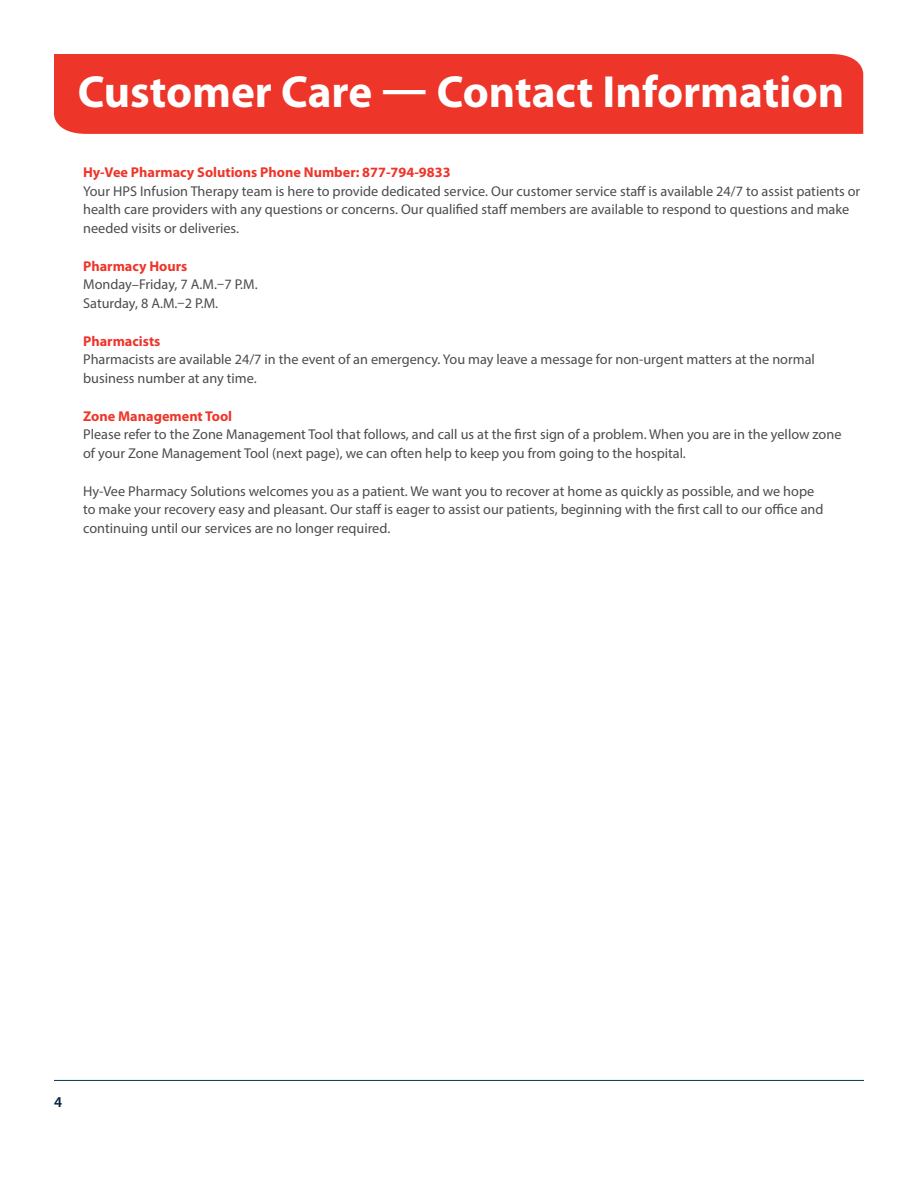
<style>
.page{position:relative;width:918px;height:1188px;background:#fff}
.page>*{position:absolute;margin:0;border:0;box-sizing:border-box;transform-origin:0 0}
.t1{font:700 45.3px "Myriad Pro";color:#fff}
.t2{font:600 15px "Myriad Pro";color:#00213b}
.t3{font:14.25px/18.8px "Myriad Pro";color:#4b4c4d}
.t4{font:700 14.25px "Myriad Pro";color:#ee3529}
</style>
<div class="page">
<hr style="left:54px;top:1080px;width:810px;height:1px;background:#063850">
<div style="left:54px;top:54px;width:809px;height:80px;background:#ee3529"></div>
<h1 class="t1" style="left:78px;top:62px;width:768px">Customer Care — Contact Information</h1>
<p class="t4" style="left:83px;top:163px;width:369px">Hy-Vee Pharmacy Solutions Phone Number: 877-794-9833</p>
<p class="t3" style="left:83px;top:181px;width:779px">Your HPS Infusion Therapy team is here to provide dedicated service. Our customer service staff is available 24/7 to assist patients or health care providers with any questions or concerns. Our qualified staff members are available to respond to questions and make needed visits or deliveries.</p>
<p class="t4" style="left:83px;top:256px;width:106px">Pharmacy Hours</p>
<p class="t3" style="left:83px;top:275px;width:176px">Monday–Friday, 7 A.M.–7 P.M.<br>Saturday, 8 A.M.–2 P.M.</p>
<p class="t4" style="left:83px;top:332px;width:79px">Pharmacists</p>
<p class="t3" style="left:83px;top:350px;width:733px">Pharmacists are available 24/7 in the event of an emergency. You may leave a message for non-urgent matters at the normal business number at any time.</p>
<p class="t4" style="left:83px;top:407px;width:151px">Zone Management Tool</p>
<p class="t3" style="left:83px;top:425px;width:760px">Please refer to the Zone Management Tool that follows, and call us at the first sign of a problem. When you are in the yellow zone of your Zone Management Tool (next page), we can often help to keep you from going to the hospital.</p>
<p class="t3" style="left:83px;top:481px;width:742px">Hy-Vee Pharmacy Solutions welcomes you as a patient. We want you to recover at home as quickly as possible, and we hope to make your recovery easy and pleasant. Our staff is eager to assist our patients, beginning with the first call to our office and continuing until our services are no longer required.</p>
<p class="t2" style="left:54px;top:1092px;width:10px">4</p>
</div>
